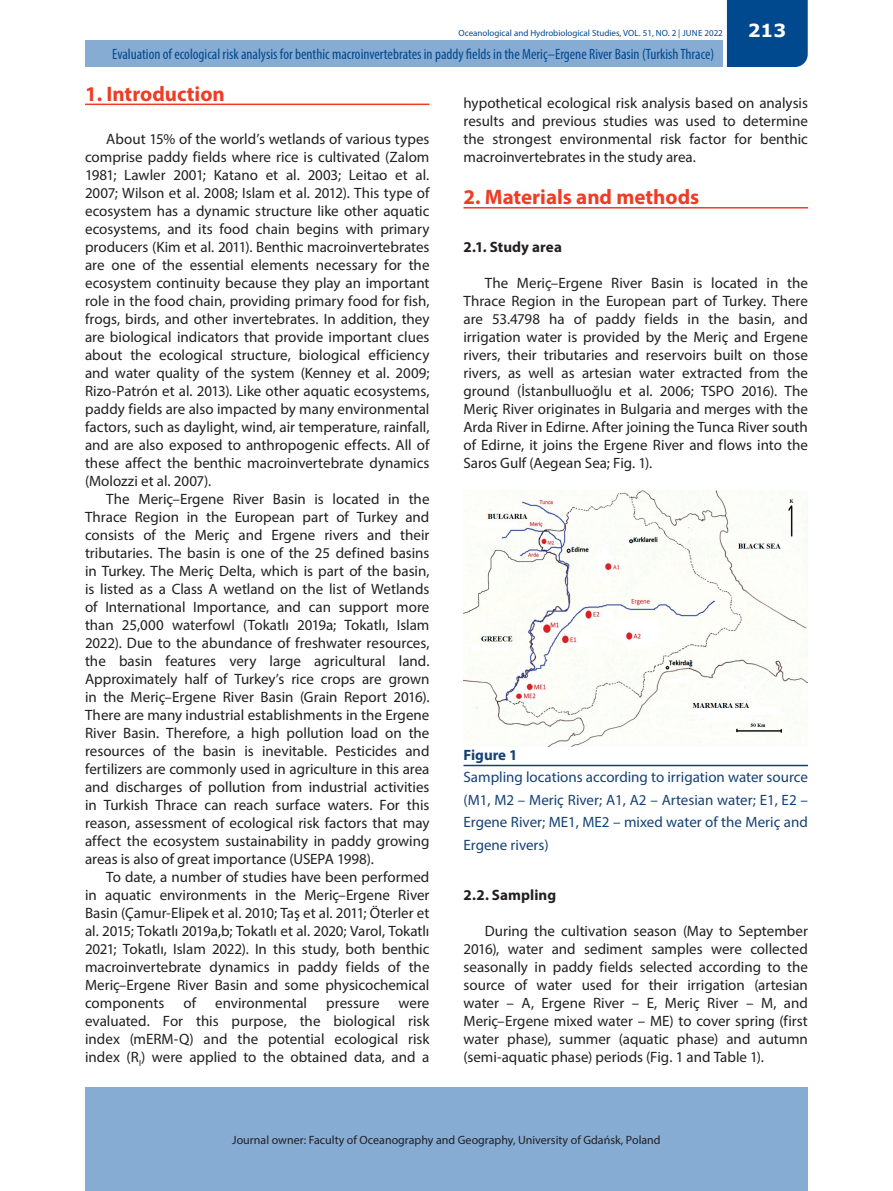
<style>
.page{position:relative;width:893px;height:1191px;background:#fff}
.page>*{position:absolute;margin:0;border:0;box-sizing:border-box;transform-origin:0 0}
.t1{font:700 21px "Myriad Pro";color:#ef3c25}
.t2{font:700 18px "Verdana";color:#fff}
.t3{font:15px/18px "Myriad Pro";color:#231f20;text-align:justify}
.t4{font:15px/22.5px "Myriad Pro";color:#144176;text-align:justify}
.t5{font:condensed 15px "Myriad Pro";color:#01498e}
.t6{font:700 15px "Myriad Pro";letter-spacing:.005em;color:#231f20}
.t7{font:700 15px "Myriad Pro";color:#144176}
.t8{font:12px "Myriad Pro";color:#231f20}
.t9{font:9px "Myriad Pro";color:#01498e}
</style>
<div class="page">
<div style="left:85px;top:40px;width:637px;height:27px;background:#87acd4"></div>
<div style="left:85px;top:1087px;width:723px;height:104px;background:#87acd4"></div>
<div style="left:727px;top:0;width:81px;height:67px;background:#01498e"></div>
<hr style="left:85px;top:104px;width:344px;height:1px;background:#ef3c25">
<hr style="left:463px;top:207px;width:345px;height:1px;background:#ef3c25">
<img style="left:463px;top:490px;width:345px;height:256px">
<hr style="left:463px;top:764px;width:345px;height:2px;background:#144176">
<p class="t9" style="left:458px;top:28px;width:266px">Oceanological and Hydrobiological Studies, VOL. 51, NO. 2 | JUNE 2022</p>
<p class="t5" style="left:112px;top:45px;width:604px">Evaluation of ecological risk analysis for benthic macroinvertebrates in paddy fields in the Meriç–Ergene River Basin (Turkish Thrace)</p>
<p class="t2" style="left:748px;top:18px;width:40px">213</p>
<h1 class="t1" style="left:85px;top:80px;width:141px">1. Introduction</h1>
<p class="t3" style="left:85px;top:130px;width:346px;text-indent:21px">About 15% of the world’s wetlands of various types comprise paddy fields where rice is cultivated (Zalom 1981; Lawler 2001; Katano et al. 2003; Leitao et al.<br>2007; Wilson et al. 2008; Islam et al. 2012). This type of ecosystem has a dynamic structure like other aquatic ecosystems, and its food chain begins with primary producers (Kim et al. 2011). Benthic macroinvertebrates are one of the essential elements necessary for the ecosystem continuity because they play an important role in the food chain, providing primary food for fish, frogs, birds, and other invertebrates. In addition, they are biological indicators that provide important clues about the ecological structure, biological efficiency and water quality of the system (Kenney et al. 2009; Rizo-Patrón et al. 2013). Like other aquatic ecosystems, paddy fields are also impacted by many environmental factors, such as daylight, wind, air temperature, rainfall, and are also exposed to anthropogenic effects. All of these affect the benthic macroinvertebrate dynamics (Molozzi et al. 2007).</p>
<p class="t3" style="left:85px;top:490px;width:346px;text-indent:21px">The Meriç–Ergene River Basin is located in the Thrace Region in the European part of Turkey and consists of the Meriç and Ergene rivers and their tributaries. The basin is one of the 25 defined basins in Turkey. The Meriç Delta, which is part of the basin, is listed as a Class A wetland on the list of Wetlands of International Importance, and can support more than 25,000 waterfowl (Tokatlı 2019a; Tokatlı, Islam 2022). Due to the abundance of freshwater resources, the basin features very large agricultural land.<br>Approximately half of Turkey’s rice crops are grown in the Meriç–Ergene River Basin (Grain Report 2016).<br>There are many industrial establishments in the Ergene River Basin. Therefore, a high pollution load on the resources of the basin is inevitable. Pesticides and fertilizers are commonly used in agriculture in this area and discharges of pollution from industrial activities in Turkish Thrace can reach surface waters. For this reason, assessment of ecological risk factors that may affect the ecosystem sustainability in paddy growing areas is also of great importance (USEPA 1998).</p>
<p class="t3" style="left:85px;top:868px;width:346px;text-indent:21px">To date, a number of studies have been performed in aquatic environments in the Meriç–Ergene River Basin (Çamur-Elipek et al. 2010; Taş et al. 2011; Öterler et al. 2015; Tokatlı 2019a,b; Tokatlı et al. 2020; Varol, Tokatlı 2021; Tokatlı, Islam 2022). In this study, both benthic macroinvertebrate dynamics in paddy fields of the Meriç–Ergene River Basin and some physicochemical components</p>
<p class="t3" style="left:184px;top:994px;width:14px">of</p>
<p class="t3" style="left:215px;top:994px;width:93px">environmental</p>
<p class="t3" style="left:326px;top:994px;width:55px">pressure</p>
<p class="t3" style="left:85px;top:994px;width:346px;text-indent:314px">were evaluated. For this purpose, the biological risk index (mERM-Q) and the potential ecological risk index (R<sub>I</sub>) were applied to the obtained data, and a</p>
<p class="t3" style="left:463px;top:94px;width:346px">hypothetical ecological risk analysis based on analysis results and previous studies was used to determine the strongest environmental risk factor for benthic macroinvertebrates in the study area.</p>
<h1 class="t1" style="left:463px;top:183px;width:237px">2. Materials and methods</h1>
<p class="t6" style="left:463px;top:237px;width:100px">2.1. Study area</p>
<p class="t3" style="left:463px;top:274px;width:346px;text-indent:21px">The Meriç–Ergene River Basin is located in the Thrace Region in the European part of Turkey. There are 53.4798 ha of paddy fields in the basin, and irrigation water is provided by the Meriç and Ergene rivers, their tributaries and reservoirs built on those rivers, as well as artesian water extracted from the ground (İstanbulluoğlu et al. 2006; TSPO 2016). The Meriç River originates in Bulgaria and merges with the Arda River in Edirne. After joining the Tunca River south of Edirne, it joins the Ergene River and flows into the Saros Gulf (Aegean Sea; Fig. 1).</p>
<p class="t7" style="left:463px;top:745px;width:56px">Figure 1</p>
<p class="t4" style="left:463px;top:766px;width:346px">Sampling locations according to irrigation water source (M1, M2 – Meriç River; A1, A2 – Artesian water; E1, E2 – Ergene River; ME1, ME2 – mixed water of the Meriç and Ergene rivers)</p>
<p class="t6" style="left:463px;top:885px;width:94px">2.2. Sampling</p>
<p class="t3" style="left:463px;top:922px;width:346px;text-indent:21px">During the cultivation season (May to September 2016), water and sediment samples were collected seasonally in paddy fields selected according to the source of water used for their irrigation (artesian water – A, Ergene River – E, Meriç River – M, and Meriç–Ergene mixed water – ME) to cover spring (first water phase), summer (aquatic phase) and autumn (semi-aquatic phase) periods (Fig. 1 and Table 1).</p>
<p class="t8" style="left:232px;top:1132px;width:430px">Journal owner: Faculty of Oceanography and Geography, University of Gdańsk, Poland</p>
</div>
